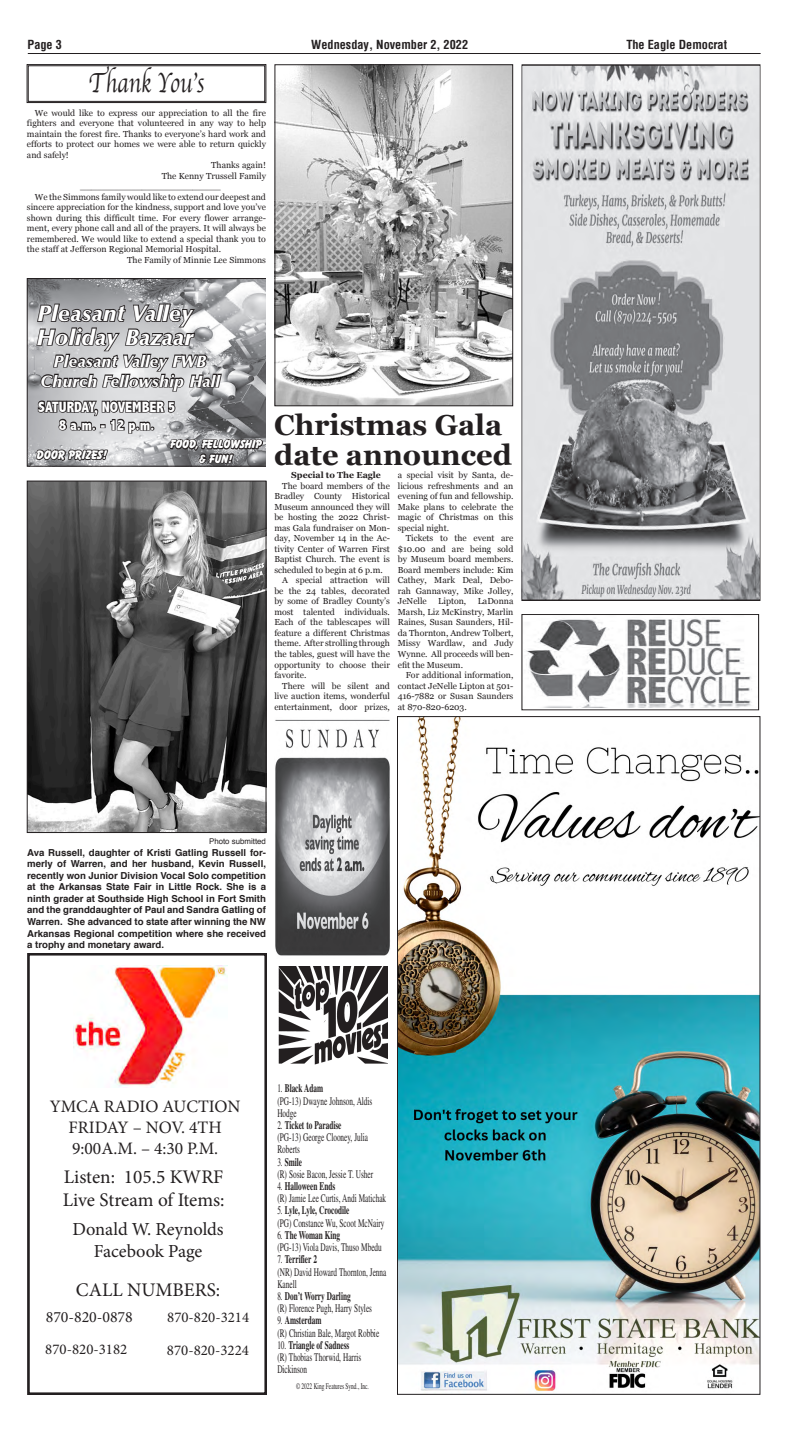
<style>
.page{position:relative;width:788px;height:1434px;background:#fff}
.page>*{position:absolute;margin:0;border:0;box-sizing:border-box;transform-origin:0 0}
.t1{font:700 28.88px/30.6px "Georgia";color:#231f20}
.t2{font:28.88px "Apple Chancery";color:#231f20;scale:.76 1}
.t3{font:italic 900 22.75px/23.8px "Optane";color:#fff}
.t4{font:19.25px/22.8px "Minion Pro";color:#231f20}
.t5{font:18.38px/22.1px "Minion Pro";color:#231f20;text-align:center}
.t6{font:17.5px/21px "Minion Pro";color:#231f20;text-align:center}
.t7{font:italic 900 16.62px/19.9px "Optane";color:#fff;text-align:center}
.t8{font:15.75px "Minion Pro";color:#231f20}
.t9{font:14.88px "Minion Pro";color:#231f20}
.t10{font:800 condensed 14.88px/17.8px "Abadi";color:#fff;text-align:center}
.t11{font:700 condensed 12.25px "Helvetica";color:#231f20}
.t12{font:12.25px "Bazooka";color:#fff}
.t13{font:700 12.16px "Helvetica LT Std";color:#231f20;scale:.63 1}
.t14{font:11.81px/14.2px "Bazooka";color:#fff;text-align:center}
.t15{font:11.55px/12.2px "Times LT Std";color:#231f20;scale:.63 1}
.t16{font:700 9.62px/11.5px "Helvetica";color:#231f20;text-align:justify}
.t17{font:8.75px/10.5px "Georgia";color:#231f20;text-align:justify}
.t18{font:700 8.75px "Georgia";color:#231f20}
.t19{font:8.58px "Times LT Std";color:#231f20;scale:.63 1}
.t20{font:7.88px "Helvetica";color:#231f20}
.s1{font-weight:700}
</style>
<div class="page">
<hr style="left:28px;top:53px;width:732px;height:1px;background:#231f20">
<img style="left:526px;top:619px;width:226px;height:88px">
<div style="left:521px;top:614px;width:238px;height:96px;border:1px solid #231f20"></div>
<img style="left:399px;top:718px;width:359px;height:673px">
<img style="left:523px;top:66px;width:235px;height:532px">
<div style="left:28px;top:953px;width:238px;height:441px;border:3px solid #231f20"></div>
<img style="left:73px;top:965px;width:154px;height:122px">
<svg style="left:26px;top:64px;width:240px;height:39px"></svg>
<div style="left:28px;top:65px;width:237px;height:37px;border:1px solid #231f20"></div>
<svg style="left:27px;top:278px;width:239px;height:188px;background:#969698"></svg>
<img style="left:29px;top:482px;width:235px;height:349px">
<div style="left:27px;top:480px;width:239px;height:353px;border:1px solid #231f20"></div>
<img style="left:276px;top:66px;width:235px;height:338px">
<div style="left:274px;top:64px;width:239px;height:342px;border:1px solid #231f20"></div>
<img style="left:275px;top:719px;width:115px;height:237px">
<img style="left:278px;top:966px;width:109px;height:99px">
<p class="t11" style="left:28px;top:37px;width:36px">Page 3</p>
<p class="t11" style="left:311px;top:37px;width:158px">Wednesday, November 2, 2022</p>
<p class="t11" style="left:626px;top:37px;width:102px">The Eagle Democrat</p>
<p class="t2" style="left:89px;top:60px;width:154px">Thank You’s</p>
<p class="t17" style="left:27px;top:107px;width:240px;text-indent:8px">We would like to express our appreciation to all the fire fighters and everyone that volunteered in any way to help maintain the forest fire. Thanks to everyone’s hard work and efforts to protect our homes we were able to return quickly and safely!</p>
<p class="t17" style="left:211px;top:160px;width:56px">Thanks again!</p>
<p class="t17" style="left:162px;top:170px;width:106px">The Kenny Trussell Family</p>
<p class="t17" style="left:80px;top:181px;width:142px">_________________________</p>
<p class="t17" style="left:27px;top:191px;width:240px;text-indent:8px">We the Simmons family would like to extend our deepest and sincere appreciation for the kindness, support and love you’ve shown during this difficult time. For every flower arrange&shy;ment, every phone call and all of the prayers. It will always be remembered. We would like to extend a special thank you to the staff at Jefferson Regional Memorial Hospital.</p>
<p class="t17" style="left:127px;top:254px;width:140px">The Family of Minnie Lee Simmons</p>
<p class="t3" style="left:37px;top:302px;width:158px">Pleasant Valley<br>Holiday Bazaar</p>
<p class="t7" style="left:40px;top:352px;width:181px">Pleasant Valley FWB<br>Church Fellowship Hall</p>
<p class="t10" style="left:38px;top:398px;width:138px">SATURDAY, NOVEMBER 5<br>8 a.m. - 12 p.m.</p>
<p class="t14" style="left:171px;top:437px;width:93px">FOOD, FELLOWSHIP &amp; FUN!</p>
<p class="t12" style="left:37px;top:447px;width:72px">DOOR PRIZES!</p>
<p class="t1" style="left:274px;top:409px;width:239px">Christmas Gala date announced</p>
<p class="t18" style="left:291px;top:470px;width:91px">Special to The Eagle</p>
<p class="t17" style="left:274px;top:480px;width:117px;text-indent:8px">The board members of the Bradley County Historical Museum announced they will be hosting the 2022 Christ&shy;mas Gala fundraiser on Mon&shy;day, November 14 in the Ac&shy;tivity Center of Warren First Baptist Church. The event is scheduled to begin at 6 p.m.</p>
<p class="t17" style="left:274px;top:575px;width:117px;text-indent:8px">A special attraction will be the 24 tables, decorated by some of Bradley County’s most talented individuals.<br>Each of the tablescapes will feature a different Christmas theme. After strolling through the tables, guest will have the opportunity to choose their favorite.</p>
<p class="t17" style="left:274px;top:680px;width:117px;text-indent:8px">There will be silent and live auction items, wonderful entertainment, door prizes,</p>
<p class="t17" style="left:398px;top:470px;width:117px">a special visit by Santa, de&shy;licious refreshments and an evening of fun and fellowship.<br>Make plans to celebrate the magic of Christmas on this special night.</p>
<p class="t17" style="left:398px;top:533px;width:117px;text-indent:8px">Tickets to the event are $10.00 and are being sold by Museum board members.<br>Board members include: Kim Cathey, Mark Deal, Debo&shy;rah Gannaway, Mike Jolley, JeNelle</p>
<p class="t17" style="left:438px;top:596px;width:30px">Lipton,</p>
<p class="t17" style="left:398px;top:596px;width:117px;text-indent:80px">LaDonna Marsh, Liz McKinstry, Marlin Raines, Susan Saunders, Hil&shy;da Thornton, Andrew Tolbert, Missy Wardlaw, and Judy Wynne. All proceeds will ben&shy;efit the Museum.</p>
<p class="t17" style="left:398px;top:669px;width:117px;text-indent:8px">For additional information, contact JeNelle Lipton at 501- 416-7882 or Susan Saunders at 870-820-6203.</p>
<p class="t20" style="left:209px;top:835px;width:58px">Photo submitted</p>
<p class="t16" style="left:27px;top:846px;width:240px">Ava Russell, daughter of Kristi Gatling Russell for&shy;merly of Warren, and her husband, Kevin Russell, recently won Junior Division Vocal Solo competition at the Arkansas State Fair in Little Rock. She is a ninth grader at Southside High School in Fort Smith and the granddaughter of Paul and Sandra Gatling of Warren. She advanced to state after winning the NW Arkansas Regional competition where she received a trophy and monetary award.</p>
<p class="t6" style="left:50px;top:1095px;width:192px">YMCA RADIO AUCTION<br>FRIDAY – NOV. 4TH<br>9:00A.M. – 4:30 P.M.</p>
<p class="t4" style="left:63px;top:1165px;width:163px">Listen: 105.5 KWRF<br>Live Stream of Items:</p>
<p class="t5" style="left:72px;top:1217px;width:153px">Donald W. Reynolds<br>Facebook Page</p>
<p class="t4" style="left:76px;top:1278px;width:146px">CALL NUMBERS:</p>
<p class="t8" style="left:46px;top:1305px;width:88px;rotate:1deg">870-820-0878</p>
<p class="t9" style="left:167px;top:1306px;width:83px">870-820-3214</p>
<p class="t9" style="left:45px;top:1339px;width:83px">870-820-3182</p>
<p class="t9" style="left:167px;top:1340px;width:83px">870-820-3224</p>
<p class="t13" style="left:2px;top:1143px;width:205px">MER SERVICE: (800) 708-7311 EXT.</p>
<p class="t15" style="left:277px;top:1082px;width:152px">1. <span class="s1">Black Adam<br></span>(PG-13) Dwayne Johnson, Aldis<br>Hodge</p>
<p class="t15" style="left:277px;top:1118px;width:146px">2. <span class="s1">Ticket to Paradise </span>(PG-13) George Clooney, Julia<br>Roberts</p>
<p class="t15" style="left:277px;top:1155px;width:154px">3. <span class="s1">Smile<br></span>(R) Sosie Bacon, Jessie T. Usher</p>
<p class="t15" style="left:277px;top:1179px;width:174px">4. <span class="s1">Halloween Ends<br></span>(R) Jamie Lee Curtis, Andi Matichak</p>
<p class="t15" style="left:277px;top:1204px;width:171px">5. <span class="s1">Lyle, Lyle, Crocodile<br></span>(PG) Constance Wu, Scoot McNairy</p>
<p class="t15" style="left:277px;top:1228px;width:167px">6. <span class="s1">The Woman King<br></span>(PG-13) Viola Davis, Thuso Mbedu</p>
<p class="t15" style="left:277px;top:1253px;width:175px">7. <span class="s1">Terrifier 2<br></span>(NR) David Howard Thornton, Jenna<br>Kanell</p>
<p class="t15" style="left:277px;top:1289px;width:152px">8. <span class="s1">Don’t Worry Darling<br></span>(R) Florence Pugh, Harry Styles</p>
<p class="t15" style="left:277px;top:1314px;width:163px">9. <span class="s1">Amsterdam<br></span>(R) Christian Bale, Margot Robbie</p>
<p class="t15" style="left:277px;top:1338px;width:135px">10. <span class="s1">Triangle of Sadness </span>(R) Thobias Thorwid, Harris<br>Dickinson</p>
<p class="t19" style="left:296px;top:1380px;width:117px">© 2022 King Features Synd., Inc.</p>
</div>
